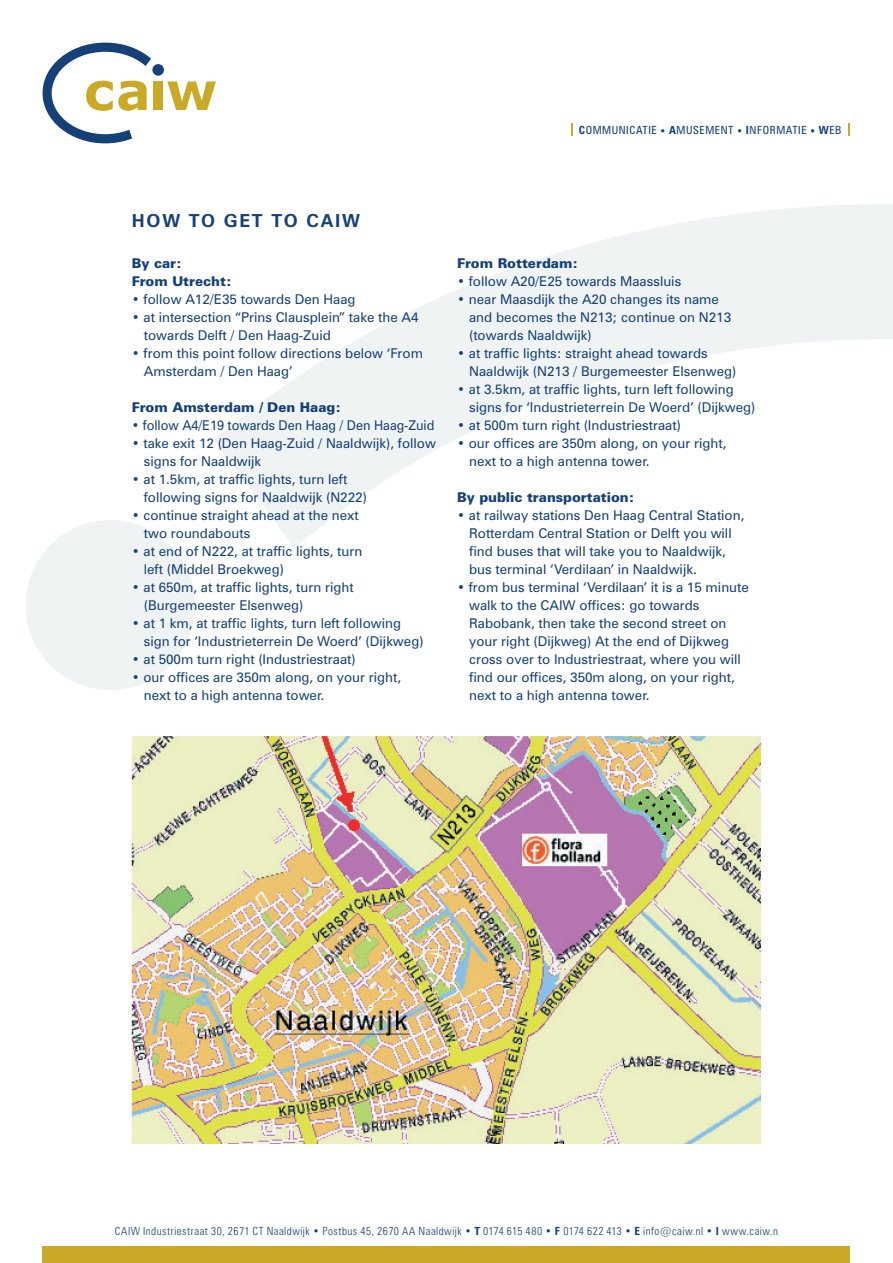
<style>
.page{position:relative;width:893px;height:1263px;background:#fff}
.page>*{position:absolute;margin:0;border:0;box-sizing:border-box;transform-origin:0 0}
.t1{font:700 18px "Zurich BT";letter-spacing:.1em;color:#154178}
.t2{font:13.5px/18px "Zurich BT";color:#154178}
.t3{font:900 13.5px/18px "Zurich BT";color:#154178}
.t4{font:13.5px "Zurich BT";color:#154178;scale:.95 1}
.t5{font:300 condensed 11.25px "Zurich BT";letter-spacing:.04em;color:#154178}
.t6{font:condensed 11.25px "Zurich BT";letter-spacing:.05em;color:#154178}
.s1{font-weight:700}
</style>
<div class="page">
<svg style="left:571px;top:123px;width:1px;height:13px"></svg>
<svg style="left:849px;top:123px;width:1px;height:13px"></svg>
<div style="left:43px;top:1246px;width:807px;height:17px;background:#c9a925"></div>
<svg style="left:214px;top:204px;width:679px;height:343px"></svg>
<div style="left:26px;top:520px;width:169px;height:170px;background:#f0f3f4;border-radius:50%"></div>
<div style="left:152px;top:64px;width:12px;height:12px;background:#154178;border-radius:50%"></div>
<svg style="left:43px;top:43px;width:108px;height:101px"></svg>
<div style="left:154px;top:81px;width:9px;height:29px;background:#c9a925"></div>
<svg style="left:167px;top:81px;width:49px;height:29px"></svg>
<img style="left:132px;top:736px;width:628px;height:408px">
<p class="t6" style="left:579px;top:124px;width:264px"><span class="s1">C</span>OMMUNICATIE • <span class="s1">A</span>MUSEMENT • <span class="s1">I</span>NFORMATIE • <span class="s1">W</span>EB</p>
<h1 class="t1" style="left:132px;top:210px;width:230px">HOW TO GET TO CAIW</h1>
<p class="t3" style="left:132px;top:254px;width:101px">By car:<br>From Utrecht:</p>
<p class="t2" style="left:132px;top:290px;width:225px">• follow A12/E35 towards Den Haag</p>
<p class="t2" style="left:144px;top:308px;width:276px;text-indent:-12px">• at intersection “Prins Clausplein” take the A4 towards Delft / Den Haag-Zuid</p>
<p class="t2" style="left:144px;top:344px;width:281px;text-indent:-12px">• from this point follow directions below ‘From<br>Amsterdam / Den Haag’</p>
<p class="t3" style="left:132px;top:398px;width:211px">From Amsterdam / Den Haag:</p>
<p class="t4" style="left:132px;top:417px;width:320px">• follow A4/E19 towards Den Haag / Den Haag-Zuid</p>
<p class="t2" style="left:144px;top:434px;width:294px;text-indent:-12px">• take exit 12 (Den Haag-Zuid / Naaldwijk), follow signs for Naaldwijk</p>
<p class="t2" style="left:144px;top:470px;width:225px;text-indent:-12px">• at 1.5km, at traffic lights, turn left following signs for Naaldwijk (N222)</p>
<p class="t2" style="left:144px;top:506px;width:217px;text-indent:-12px">• continue straight ahead at the next two roundabouts</p>
<p class="t2" style="left:144px;top:542px;width:220px;text-indent:-12px">• at end of N222, at traffic lights, turn left (Middel Broekweg)</p>
<p class="t2" style="left:144px;top:578px;width:211px;text-indent:-12px">• at 650m, at traffic lights, turn right (Burgemeester Elsenweg)</p>
<p class="t2" style="left:144px;top:614px;width:281px;text-indent:-12px">• at 1 km, at traffic lights, turn left following sign for ‘Industrieterrein De Woerd’ (Dijkweg)</p>
<p class="t2" style="left:132px;top:650px;width:225px">• at 500m turn right (Industriestraat)</p>
<p class="t2" style="left:144px;top:668px;width:259px;text-indent:-12px">• our offices are 350m along, on your right, next to a high antenna tower.</p>
<p class="t3" style="left:457px;top:254px;width:122px">From Rotterdam:</p>
<p class="t2" style="left:457px;top:272px;width:226px">• follow A20/E25 towards Maassluis</p>
<p class="t2" style="left:469px;top:290px;width:264px;text-indent:-12px">• near Maasdijk the A20 changes its name and becomes the N213; continue on N213 (towards Naaldwijk)</p>
<p class="t2" style="left:469px;top:344px;width:269px;text-indent:-12px">• at traffic lights: straight ahead towards<br>Naaldwijk (N213 / Burgemeester Elsenweg)</p>
<p class="t2" style="left:469px;top:380px;width:288px;text-indent:-12px">• at 3.5km, at traffic lights, turn left following signs for ‘Industrieterrein De Woerd’ (Dijkweg)</p>
<p class="t2" style="left:457px;top:416px;width:225px">• at 500m turn right (Industriestraat)</p>
<p class="t2" style="left:469px;top:434px;width:259px;text-indent:-12px">• our offices are 350m along, on your right, next to a high antenna tower.</p>
<p class="t3" style="left:457px;top:488px;width:179px">By public transportation:</p>
<p class="t2" style="left:469px;top:506px;width:277px;text-indent:-12px">• at railway stations Den Haag Central Station, Rotterdam Central Station or Delft you will find buses that will take you to Naaldwijk, bus terminal ‘Verdilaan’ in Naaldwijk.</p>
<p class="t2" style="left:469px;top:578px;width:281px;text-indent:-12px">• from bus terminal ‘Verdilaan’ it is a 15 minute walk to the CAIW offices: go towards Rabobank, then take the second street on your right (Dijkweg) At the end of Dijkweg cross over to Industriestraat, where you will find our offices, 350m along, on your right, next to a high antenna tower.</p>
<p class="t5" style="left:115px;top:1224px;width:665px">CAIW Industriestraat 30, 2671 CT Naaldwijk • Postbus 45, 2670 AA Naaldwijk • <span class="s1">T</span> 0174 615 480 • <span class="s1">F</span> 0174 622 413 • <span class="s1">E</span> info@caiw.nl • <span class="s1">I</span> www.caiw.n</p>
</div>
